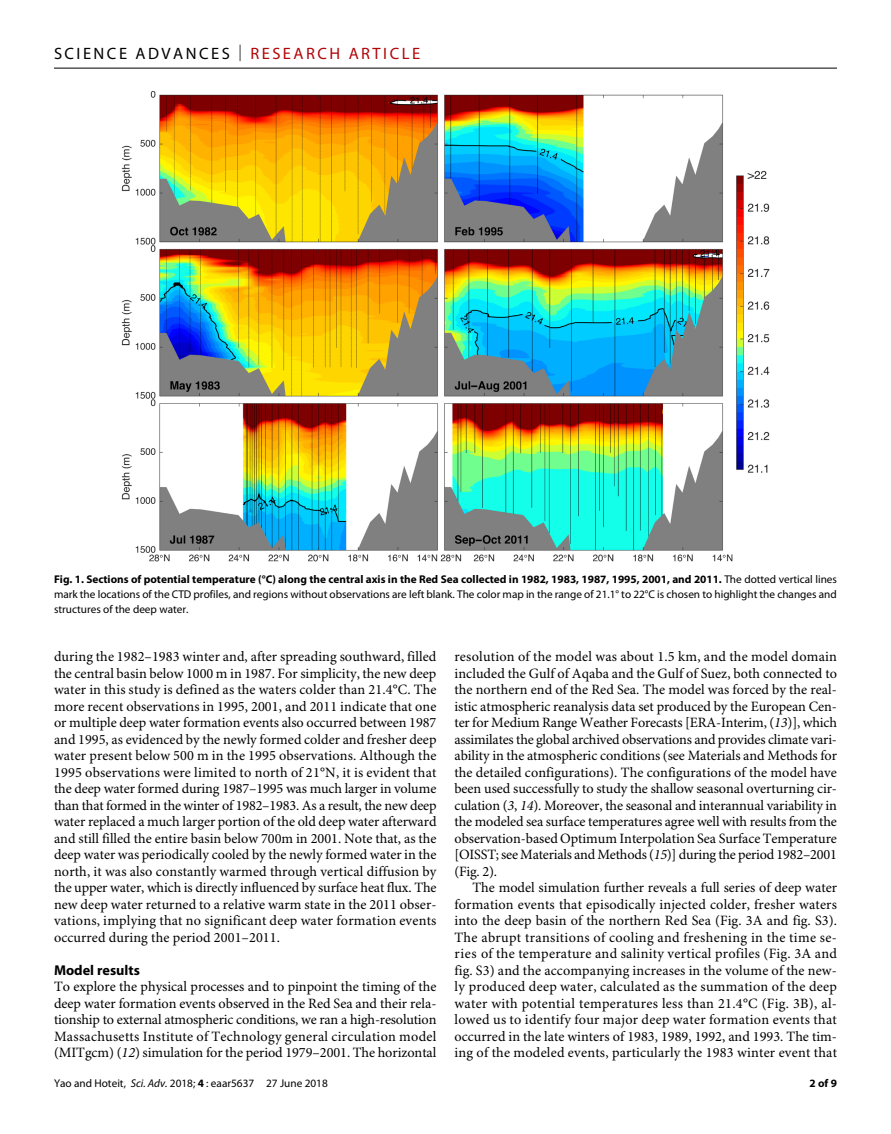
<style>
.page{position:relative;width:891px;height:1134px;background:#fff}
.page>*{position:absolute;margin:0;border:0;box-sizing:border-box;transform-origin:0 0}
.t1{font:16.5px "Myriad Pro";letter-spacing:.15em;color:#000}
.t2{font:14.25px/16.5px "Minion Pro";color:#000;text-align:justify}
.t3{font:700 14.25px "Myriad Pro";color:#000}
.t4{font:11.25px/15px "Myriad Pro";color:#000;text-align:justify}
.t5{font:700 11.25px "Myriad Pro";color:#000}
.s1{font-weight:300}
.s2{color:#b10508}
.s3{font-weight:700}
.s4{font-style:italic}
</style>
<div class="page">
<hr style="left:54px;top:68px;width:783px;height:1px;background:#000">
<img style="left:122px;top:90px;width:648px;height:472px">
<p class="t1" style="left:54px;top:40px;width:368px">SCIENCE ADVANCES <span class="s1">|</span> <span class="s2">RESEARCH ARTICLE</span></p>
<p class="t4" style="left:54px;top:572px;width:785px"><span class="s3">Fig. 1. Sections of potential temperature (°C) along the central axis in the Red Sea collected in 1982, 1983, 1987, 1995, 2001, and 2011.</span> The dotted vertical lines mark the locations of the CTD profiles, and regions without observations are left blank. The color map in the range of 21.1° to 22°C is chosen to highlight the changes and structures of the deep water.</p>
<p class="t2" style="left:54px;top:650px;width:384px">during the 1982–1983 winter and, after spreading southward, filled the central basin below 1000 m in 1987. For simplicity, the new deep water in this study is defined as the waters colder than 21.4°C. The more recent observations in 1995, 2001, and 2011 indicate that one or multiple deep water formation events also occurred between 1987 and 1995, as evidenced by the newly formed colder and fresher deep water present below 500 m in the 1995 observations. Although the 1995 observations were limited to north of 21°N, it is evident that the deep water formed during 1987–1995 was much larger in volume than that formed in the winter of 1982–1983. As a result, the new deep water replaced a much larger portion of the old deep water afterward and still filled the entire basin below 700m in 2001. Note that, as the deep water was periodically cooled by the newly formed water in the north, it was also constantly warmed through vertical diffusion by the upper water, which is directly influenced by surface heat flux. The new deep water returned to a relative warm state in the 2011 obser&shy;vations, implying that no significant deep water formation events occurred during the period 2001–2011.</p>
<p class="t3" style="left:54px;top:958px;width:87px">Model results</p>
<p class="t2" style="left:54px;top:980px;width:384px">To explore the physical processes and to pinpoint the timing of the deep water formation events observed in the Red Sea and their rela&shy;tionship to external atmospheric conditions, we ran a high-resolution Massachusetts Institute of Technology general circulation model (MITgcm) (<span class="s4">12</span>) simulation for the period 1979–2001. The horizontal</p>
<p class="t4" style="left:54px;top:1076px;width:275px">Yao and Hoteit, <span class="s4">Sci. Adv.</span> 2018; <span class="s3">4</span> : eaar5637 27 June 2018</p>
<p class="t2" style="left:454px;top:650px;width:384px">resolution of the model was about 1.5 km, and the model domain included the Gulf of Aqaba and the Gulf of Suez, both connected to the northern end of the Red Sea. The model was forced by the real&shy;istic atmospheric reanalysis data set produced by the European Cen&shy;ter for Medium Range Weather Forecasts [ERA-Interim, (<span class="s4">13</span>)], which assimilates the global archived observations and provides climate vari&shy;ability in the atmospheric conditions (see Materials and Methods for the detailed configurations). The configurations of the model have been used successfully to study the shallow seasonal overturning cir&shy;culation (<span class="s4">3</span>, <span class="s4">14</span>). Moreover, the seasonal and interannual variability in the modeled sea surface temperatures agree well with results from the observation-based Optimum Interpolation Sea Surface Temperature [OISST; see Materials and Methods (<span class="s4">15</span>)] during the period 1982–2001 (Fig. 2).</p>
<p class="t2" style="left:454px;top:881px;width:384px;text-indent:18px">The model simulation further reveals a full series of deep water formation events that episodically injected colder, fresher waters into the deep basin of the northern Red Sea (Fig. 3A and fig. S3).<br>The abrupt transitions of cooling and freshening in the time se&shy;ries of the temperature and salinity vertical profiles (Fig. 3A and fig. S3) and the accompanying increases in the volume of the new&shy;ly produced deep water, calculated as the summation of the deep water with potential temperatures less than 21.4°C (Fig. 3B), al&shy;lowed us to identify four major deep water formation events that occurred in the late winters of 1983, 1989, 1992, and 1993. The tim&shy;ing of the modeled events, particularly the 1983 winter event that</p>
<p class="t5" style="left:810px;top:1074px;width:29px">2 of 9</p>
</div>
